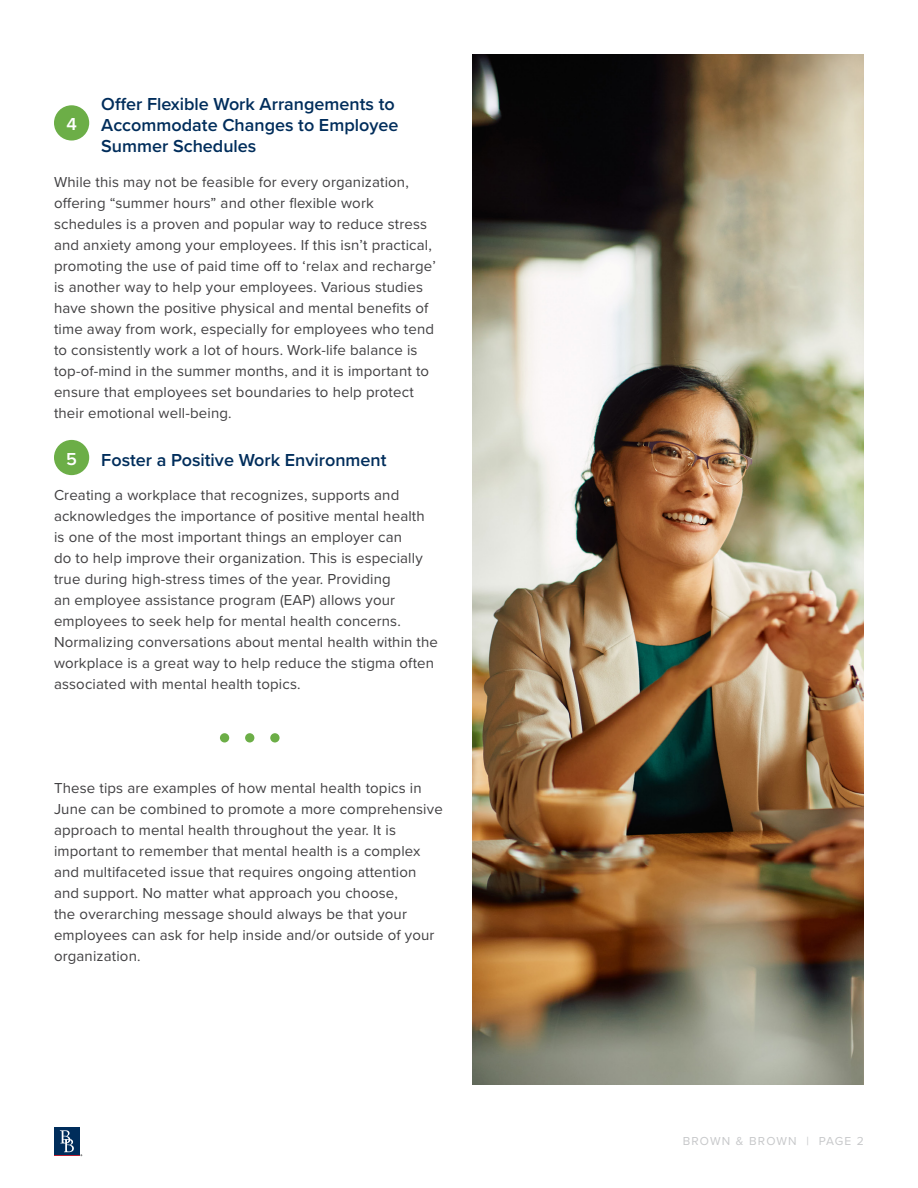
<style>
.page{position:relative;width:918px;height:1188px;background:#fff}
.page>*{position:absolute;margin:0;border:0;box-sizing:border-box;transform-origin:0 0}
.t1{font:600 18px/21px "Proxima Nova";color:#002d5b}
.t2{font:600 18px "Proxima Nova";color:#fff}
.t3{font:15px/21px "Proxima Nova";letter-spacing:.01em;color:#414042}
.t4{font:12px "Proxima Nova";letter-spacing:.1em;color:#c7c8ca}
</style>
<div class="page">
<div style="left:54px;top:1127px;width:26px;height:28px;background:#002d5b"></div>
<svg style="left:54px;top:1130px;width:28px;height:26px"></svg>
<img style="left:472px;top:54px;width:392px;height:1030px">
<div style="left:54px;top:105px;width:35px;height:36px;background:#6cae47;border-radius:50%"></div>
<div style="left:54px;top:440px;width:35px;height:35px;background:#6cae47;border-radius:50%"></div>
<div style="left:220px;top:733px;width:9px;height:9px;background:#6cae47;border-radius:50%"></div>
<div style="left:245px;top:733px;width:9px;height:9px;background:#6cae47;border-radius:50%"></div>
<div style="left:270px;top:733px;width:10px;height:9px;background:#6cae47;border-radius:50%"></div>
<p class="t1" style="left:101px;top:93px;width:299px">Offer Flexible Work Arrangements to<br>Accommodate Changes to Employee<br>Summer Schedules</p>
<p class="t3" style="left:54px;top:171px;width:383px">While this may not be feasible for every organization, offering “summer hours” and other flexible work schedules is a proven and popular way to reduce stress and anxiety among your employees. If this isn’t practical, promoting the use of paid time off to ‘relax and recharge’ is another way to help your employees. Various studies have shown the positive physical and mental benefits of time away from work, especially for employees who tend to consistently work a lot of hours. Work-life balance is top-of-mind in the summer months, and it is important to ensure that employees set boundaries to help protect their emotional well-being.</p>
<p class="t1" style="left:101px;top:449px;width:287px">Foster a Positive Work Environment</p>
<p class="t3" style="left:54px;top:484px;width:386px">Creating a workplace that recognizes, supports and acknowledges the importance of positive mental health is one of the most important things an employer can<br>do to help improve their organization. This is especially true during high-stress times of the year. Providing<br>an employee assistance program (EAP) allows your employees to seek help for mental health concerns.<br>Normalizing conversations about mental health within the workplace is a great way to help reduce the stigma often associated with mental health topics.</p>
<p class="t2" style="left:66px;top:111px;width:12px">4</p>
<p class="t2" style="left:66px;top:445px;width:12px">5</p>
<p class="t3" style="left:54px;top:777px;width:390px">These tips are examples of how mental health topics in June can be combined to promote a more comprehensive approach to mental health throughout the year. It is important to remember that mental health is a complex and multifaceted issue that requires ongoing attention and support. No matter what approach you choose,<br>the overarching message should always be that your employees can ask for help inside and/or outside of your organization.</p>
<p class="t4" style="left:683px;top:1132px;width:183px">BROWN &amp; BROWN | PAGE 2</p>
</div>
